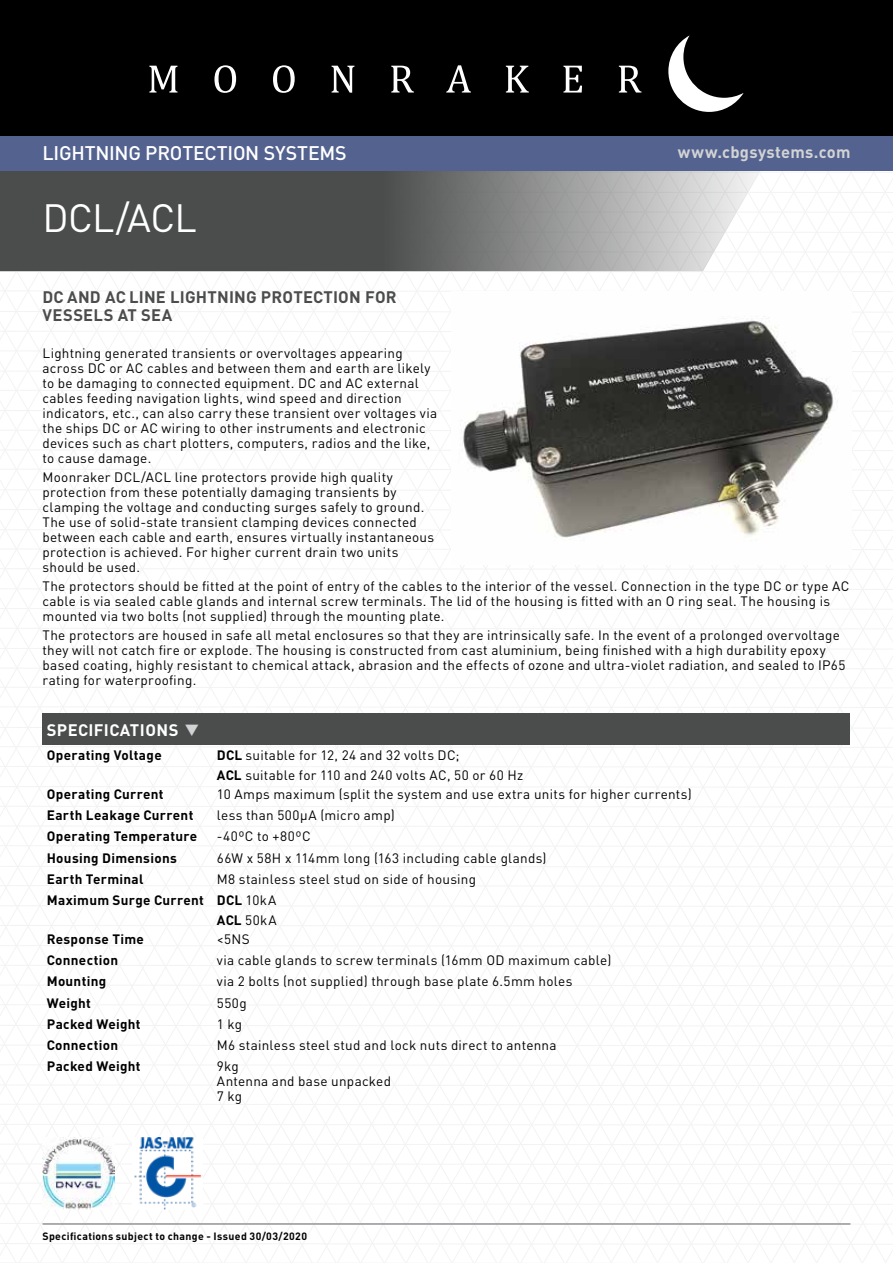
<style>
.page{position:relative;width:893px;height:1263px;background:#fff}
.page>*{position:absolute;margin:0;border:0;box-sizing:border-box;transform-origin:0 0}
.t1{font:39px "DIN";letter-spacing:-.02em;color:#fff}
.t2{font:500 19.5px "DIN";letter-spacing:-.01em;color:#fff}
.t3{font:700 16.5px/18px "DIN";letter-spacing:.015em;color:#4b4c4c}
.t4{font:700 16.5px "DIN";letter-spacing:.02em;color:#d1d3d4}
.t5{font:700 16.5px "DIN";letter-spacing:.03em;color:#fff}
.t6{font:13.5px/15px "DIN";letter-spacing:.02em;color:#000}
.t7{font:700 13.5px "DIN";letter-spacing:.025em;color:#000}
.t8{font:13.5px "DIN";letter-spacing:.04em;color:#000}
.t9{font:700 10.5px "DIN";letter-spacing:.035em;color:#000}
.s1{color:#d1d3d4}
.s2{font-weight:700}
</style>
<div class="page">
<div style="left:0;top:0;width:893px;height:143px;background:#000"></div>
<img style="left:43px;top:1137px;width:72px;height:73px">
<img style="left:134px;top:1137px;width:69px;height:73px">
<svg style="left:0;top:170px;width:760px;height:101px;background:#727374"></svg>
<div style="left:0;top:136px;width:893px;height:34px;background:#54628f"></div>
<svg style="left:149px;top:66px;width:29px;height:27px"></svg>
<svg style="left:214px;top:65px;width:22px;height:28px"></svg>
<svg style="left:273px;top:65px;width:22px;height:28px"></svg>
<svg style="left:332px;top:66px;width:22px;height:27px"></svg>
<svg style="left:391px;top:66px;width:23px;height:27px"></svg>
<svg style="left:446px;top:65px;width:25px;height:28px"></svg>
<svg style="left:506px;top:66px;width:23px;height:27px"></svg>
<svg style="left:563px;top:66px;width:19px;height:27px"></svg>
<svg style="left:619px;top:66px;width:22px;height:27px"></svg>
<svg style="left:668px;top:35px;width:76px;height:77px"></svg>
<div style="left:43px;top:713px;width:807px;height:32px;background:#4b4c4c"></div>
<hr style="left:43px;top:1223px;width:807px;height:2px;background:#949598">
<img style="left:462px;top:316px;width:376px;height:224px">
<h2 class="t2" style="left:43px;top:140px;width:306px">LIGHTNING PROTECTION SYSTEMS</h2>
<h1 class="t1" style="left:43px;top:194px;width:156px">DCL/ACL</h1>
<p class="t4" style="left:678px;top:141px;width:174px">www.cbgsystems.com</p>
<p class="t3" style="left:43px;top:288px;width:356px">DC AND AC LINE LIGHTNING PROTECTION FOR<br>VESSELS AT SEA</p>
<p class="t6" style="left:43px;top:345px;width:396px">Lightning generated transients or overvoltages appearing across DC or AC cables and between them and earth are likely to be damaging to connected equipment. DC and AC external cables feeding navigation lights, wind speed and direction indicators, etc., can also carry these transient over voltages via the ships DC or AC wiring to other instruments and electronic devices such as chart plotters, computers, radios and the like, to cause damage.</p>
<p class="t6" style="left:43px;top:469px;width:393px">Moonraker DCL/ACL line protectors provide high quality protection from these potentially damaging transients by clamping the voltage and conducting surges safely to ground.<br>The use of solid-state transient clamping devices connected between each cable and earth, ensures virtually instantaneous protection is achieved. For higher current drain two units should be used.</p>
<p class="t6" style="left:43px;top:579px;width:808px">The protectors should be fitted at the point of entry of the cables to the interior of the vessel. Connection in the type DC or type AC cable is via sealed cable glands and internal screw terminals. The lid of the housing is fitted with an O ring seal. The housing is mounted via two bolts (not supplied) through the mounting plate.</p>
<p class="t6" style="left:43px;top:628px;width:804px">The protectors are housed in safe all metal enclosures so that they are intrinsically safe. In the event of a prolonged overvoltage they will not catch fire or explode. The housing is constructed from cast aluminium, being finished with a high durability epoxy based coating, highly resistant to chemical attack, abrasion and the effects of ozone and ultra-violet radiation, and sealed to IP65 rating for waterproofing.</p>
<p class="t5" style="left:47px;top:720px;width:156px">SPECIFICATIONS <span class="s1">▼</span></p>
<p class="t7" style="left:47px;top:747px;width:116px">Operating Voltage</p>
<p class="t6" style="left:217px;top:746px;width:308px;line-height:19.2px"><span class="s2">DCL</span> suitable for 12, 24 and 32 volts DC;<br><span class="s2">ACL</span> suitable for 110 and 240 volts AC, 50 or 60 Hz</p>
<p class="t7" style="left:47px;top:785px;width:118px">Operating Current</p>
<p class="t6" style="left:217px;top:786px;width:476px">10 Amps maximum (split the system and use extra units for higher currents)</p>
<p class="t7" style="left:47px;top:806px;width:148px">Earth Leakage Current</p>
<p class="t6" style="left:217px;top:807px;width:180px">less than 500μA (micro amp)</p>
<p class="t7" style="left:47px;top:828px;width:152px">Operating Temperature</p>
<p class="t8" style="left:217px;top:828px;width:95px">-40ºC to +80ºC</p>
<p class="t7" style="left:47px;top:849px;width:132px">Housing Dimensions</p>
<p class="t6" style="left:217px;top:850px;width:331px">66W x 58H x 114mm long (163 including cable glands)</p>
<p class="t7" style="left:47px;top:870px;width:98px">Earth Terminal</p>
<p class="t6" style="left:47px;top:868px;width:431px;line-height:21.3px;text-indent:170px">M8 stainless steel stud on side of housing<br><span class="s2">Maximum Surge Current DCL</span> 10kA</p>
<p class="t6" style="left:217px;top:912px;width:61px"><span class="s2">ACL</span> 50kA</p>
<p class="t7" style="left:47px;top:930px;width:99px">Response Time</p>
<p class="t6" style="left:217px;top:931px;width:34px">&lt;5NS</p>
<p class="t7" style="left:47px;top:951px;width:73px">Connection</p>
<p class="t6" style="left:217px;top:952px;width:396px">via cable glands to screw terminals (16mm OD maximum cable)</p>
<p class="t7" style="left:47px;top:973px;width:61px">Mounting</p>
<p class="t6" style="left:217px;top:974px;width:357px">via 2 bolts (not supplied) through base plate 6.5mm holes</p>
<p class="t7" style="left:47px;top:994px;width:46px">Weight</p>
<p class="t6" style="left:217px;top:995px;width:31px">550g</p>
<p class="t7" style="left:47px;top:1015px;width:95px">Packed Weight</p>
<p class="t6" style="left:217px;top:1016px;width:27px">1 kg</p>
<p class="t7" style="left:47px;top:1036px;width:73px">Connection</p>
<p class="t6" style="left:217px;top:1037px;width:341px">M6 stainless steel stud and lock nuts direct to antenna</p>
<p class="t7" style="left:47px;top:1058px;width:95px">Packed Weight</p>
<p class="t6" style="left:217px;top:1059px;width:176px">9kg<br>Antenna and base unpacked<br>7 kg</p>
<p class="t9" style="left:43px;top:1229px;width:266px">Specifications subject to change - Issued 30/03/2020</p>
</div>
